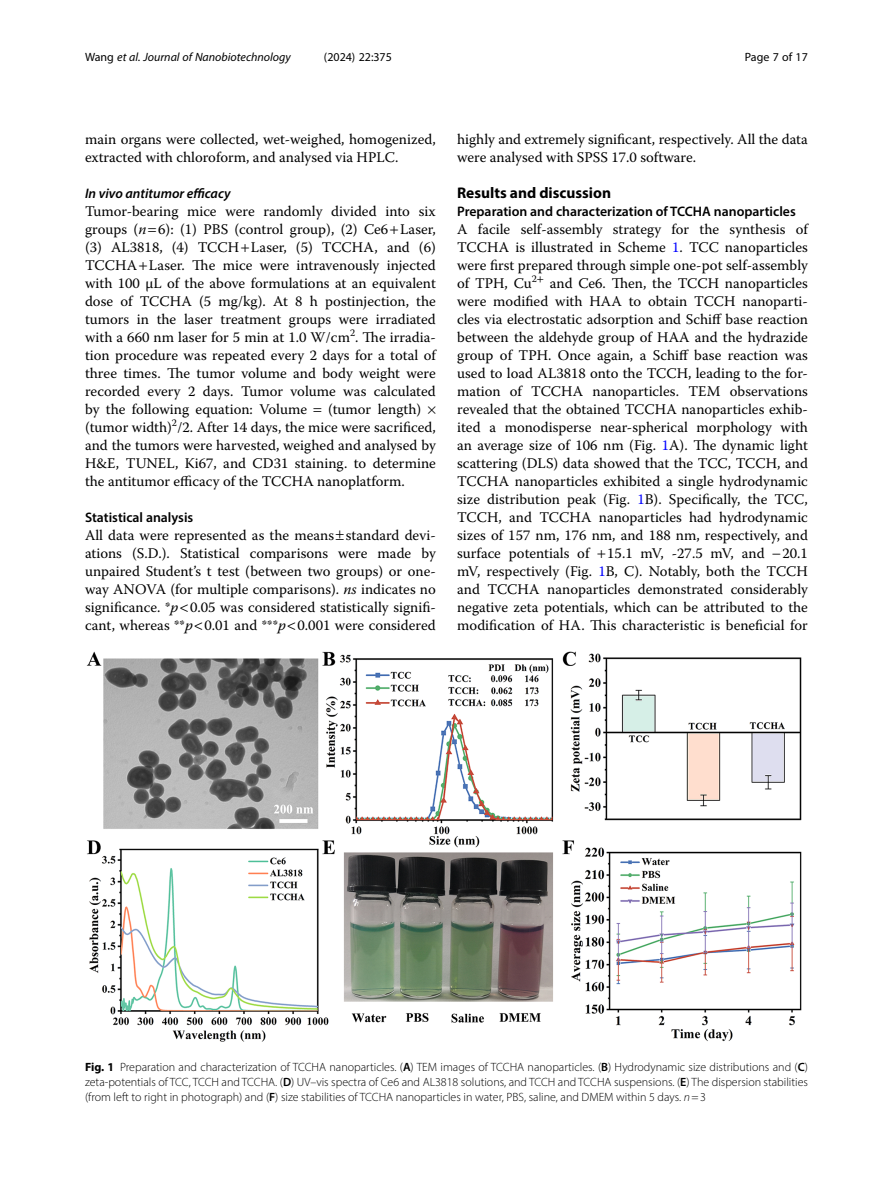
<style>
.page{position:relative;width:893px;height:1191px;background:#fff}
.page>*{position:absolute;margin:0;border:0;box-sizing:border-box;transform-origin:0 0}
.Head_1{font:700 15.45px "Myriad Pro";color:#000}
.Body_Text{font:14.7px/18px "Warnock Pro";color:#000;text-align:justify}
.Body_Text_Indent{font:14.7px/18px "Warnock Pro";color:#000}
.Head_2_After_1{font:600 13.8px "Myriad Pro";color:#000}
.Head_3{font:italic 600 13.8px "Myriad Pro";color:#000}
.Head_2{font:600 13.8px "Myriad Pro";color:#000}
.Figure_Caption{font:300 12px/15px "Myriad Pro";color:#000;text-align:justify}
.t1{font:italic 12px "Myriad Pro";color:#000}
.t2{font:12px "Myriad Pro";color:#000}
.s1{font-style:normal}
.s2{font-style:italic}
.s3{color:#00f}
.s4{font-weight:700}
.s5{font-weight:600}
</style>
<div class="page">
<img style="left:86px;top:651px;width:716px;height:391px">
<p class="t1" style="left:85px;top:50px;width:207px"><span class="s1">Wang</span> et al. Journal of Nanobiotechnology</p>
<p class="t2" style="left:324px;top:50px;width:70px">(2024) 22:375</p>
<p class="t2" style="left:745px;top:50px;width:65px">Page 7 of 17</p>
<p class="Body_Text_Indent" style="left:85px;top:130px;width:352px">main organs were collected, wet-weighed, homogenized, extracted with chloroform, and analysed via HPLC.</p>
<p class="Head_3" style="left:85px;top:185px;width:147px">In vivo antitumor efficacy</p>
<p class="Body_Text" style="left:85px;top:202px;width:352px">Tumor-bearing mice were randomly divided into six groups (<span class="s2">n</span> 6): (1) PBS (control group), (2) Ce6 Laser, (3) AL3818, (4) TCCH Laser, (5) TCCHA, and (6)<br>TCCHA Laser. The mice were intravenously injected with 100 µL of the above formulations at an equivalent dose of TCCHA (5 mg/kg). At 8 h postinjection, the tumors in the laser treatment groups were irradiated with a 660 nm laser for 5 min at 1.0 W/cm<sup>2</sup>. The irradia&shy;tion procedure was repeated every 2 days for a total of three times. The tumor volume and body weight were recorded every 2 days. Tumor volume was calculated by the following equation: Volume</p>
<p class="Body_Text" style="left:85px;top:400px;width:352px;text-align:left;text-indent:243px">(tumor length) (tumor width)<sup>2</sup>/2. After 14 days, the mice were sacrificed, and the tumors were harvested, weighed and analysed by H&amp;E, TUNEL, Ki67, and CD31 staining. to determine the antitumor efficacy of the TCCHA nanoplatform.</p>
<p class="Head_2" style="left:85px;top:509px;width:110px">Statistical analysis</p>
<p class="Body_Text" style="left:85px;top:526px;width:352px">All data were represented as the means standard devi&shy;ations (S.D.). Statistical comparisons were made by unpaired Student’s t test (between two groups) or one&shy;way ANOVA (for multiple comparisons). <span class="s2">ns</span> indicates no significance. *<span class="s2">p</span> 0.05 was considered statistically signifi&shy;cant, whereas **<span class="s2">p</span> 0.01 and ***<span class="s2">p</span> 0.001 were considered</p>
<p class="Body_Text" style="left:457px;top:130px;width:352px">highly and extremely significant, respectively. All the data were analysed with SPSS 17.0 software.</p>
<p class="Head_1" style="left:457px;top:183px;width:156px">Results and discussion</p>
<p class="Head_2_After_1" style="left:457px;top:203px;width:340px">Preparation and characterization of TCCHA nanoparticles</p>
<p class="Body_Text" style="left:457px;top:220px;width:352px">A facile self-assembly strategy for the synthesis of TCCHA is illustrated in Scheme <span class="s3">1</span>. TCC nanoparticles were first prepared through simple one-pot self-assembly of TPH, Cu<sup>2</sup><sup>+</sup> and Ce6. Then, the TCCH nanoparticles were modified with HAA to obtain TCCH nanoparti&shy;cles via electrostatic adsorption and Schiff base reaction between the aldehyde group of HAA and the hydrazide group of TPH. Once again, a Schiff base reaction was used to load AL3818 onto the TCCH, leading to the for&shy;mation of TCCHA nanoparticles. TEM observations revealed that the obtained TCCHA nanoparticles exhib&shy;ited a monodisperse near-spherical morphology with an average size of 106 nm (Fig. <span class="s3">1</span>A). The dynamic light scattering (DLS) data showed that the TCC, TCCH, and TCCHA nanoparticles exhibited a single hydrodynamic size distribution peak (Fig. <span class="s3">1</span>B). Specifically, the TCC, TCCH, and TCCHA nanoparticles had hydrodynamic sizes of 157 nm, 176 nm, and 188 nm, respectively, and surface potentials of 15.1 mV, -27.5 mV, and −20.1 mV, respectively (Fig. <span class="s3">1</span>B, C). Notably, both the TCCH and TCCHA nanoparticles demonstrated considerably negative zeta potentials, which can be attributed to the modification of HA. This characteristic is beneficial for</p>
<p class="Figure_Caption" style="left:85px;top:1059px;width:724px"><span class="s4">Fig. 1</span> Preparation and characterization of TCCHA nanoparticles. (<span class="s5">A</span>) TEM images of TCCHA nanoparticles. (<span class="s5">B</span>) Hydrodynamic size distributions and (<span class="s5">C</span>) zeta-potentials of TCC, TCCH and TCCHA. (<span class="s5">D</span>) UV–vis spectra of Ce6 and AL3818 solutions, and TCCH and TCCHA suspensions. (<span class="s5">E</span>) The dispersion stabilities (from left to right in photograph) and (<span class="s5">F</span>) size stabilities of TCCHA nanoparticles in water, PBS, saline, and DMEM within 5 days. <span class="s2">n</span>=3</p>
</div>
